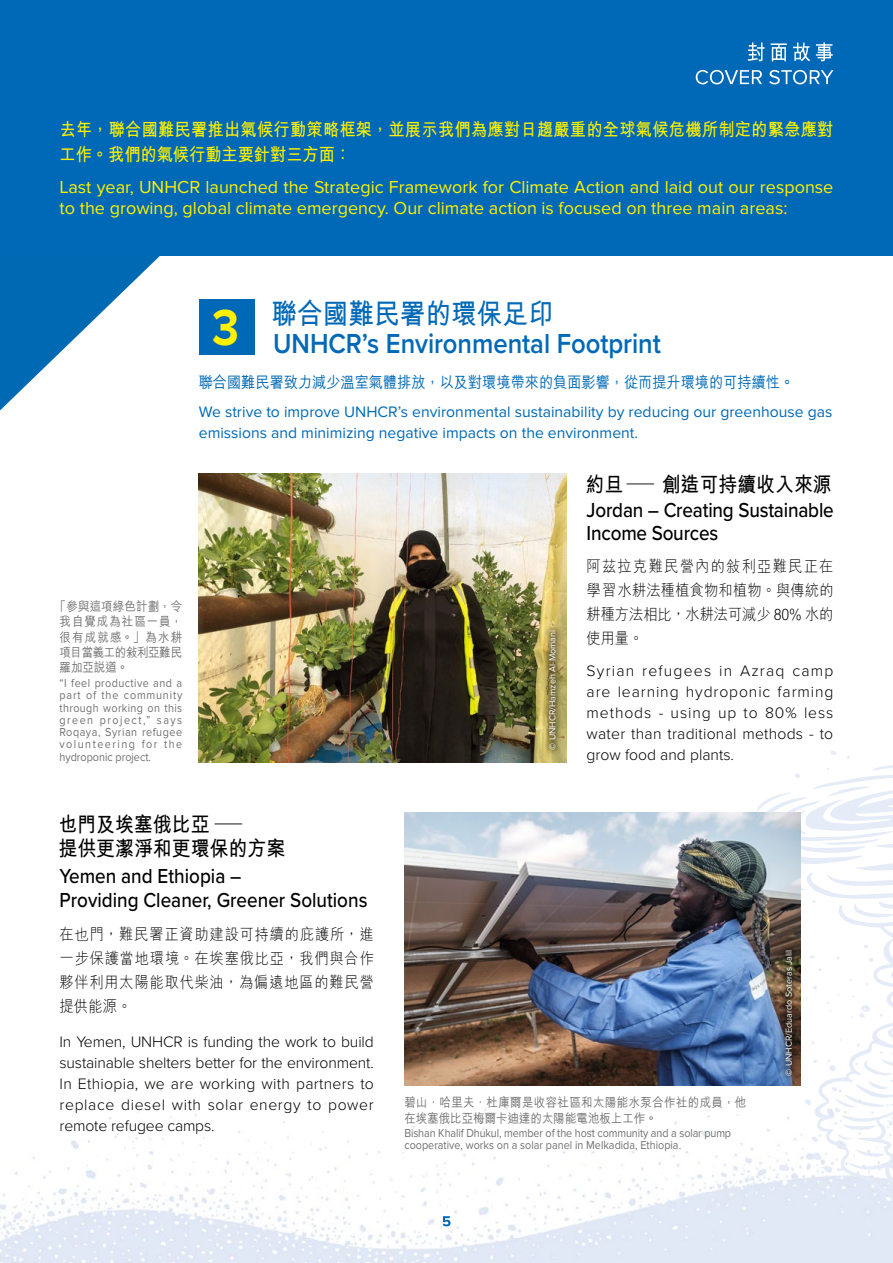
<style>
.page{position:relative;width:893px;height:1263px;background:#fff}
.page>*{position:absolute;margin:0;border:0;box-sizing:border-box;transform-origin:0 0}
.t1{font:700 52.5px "Proxima Nova";color:#fff100;scale:.87 1}
.t2{font:600 28.5px "Proxima Nova";color:#0069b7;scale:.9 1}
.t3{font:700 28.5px "M Hei HK";color:#0069b7;scale:.9 1}
.t4{font:500 21px/23.2px "Proxima Nova";color:#000;scale:.9 1}
.t5{font:700 21px/24px "M Hei HK";color:#000;scale:.9 1}
.t6{font:18px/21px "Proxima Nova";color:#fff100}
.t7{font:700 18px/25.5px "M Hei HK";letter-spacing:.015em;color:#fff100;scale:.9 1}
.t8{font:300 15.75px/21px "Proxima Nova";letter-spacing:.015em;color:#000;text-align:justify}
.t9{font:15.75px/21px "Proxima Nova";color:#0069b7}
.t10{font:300 15.75px/24px "M Hei HK";letter-spacing:.06em;color:#000;text-align:justify;scale:.9 1}
.t11{font:500 15.75px "M Hei HK";color:#0069b7;scale:.9 1}
.t12{font:500 12.75px/15.6px "M Hei HK";letter-spacing:.03em;color:#727171;scale:.9 1}
.t13{font:500 12.75px/15.3px "M Hei HK";letter-spacing:.01em;color:#727171;text-align:justify;scale:.9 1}
.t14{font:12px/12.3px "Proxima Nova";color:#727171;scale:.9 1}
.t15{font:9px "Proxima Nova";color:#fff}
.s1{font-weight:900}
</style>
<div class="page">
<img style="left:0;top:1072px;width:893px;height:191px">
<svg style="left:751px;top:751px;width:142px;height:445px"></svg>
<img style="left:404px;top:813px;width:397px;height:272px">
<img style="left:199px;top:473px;width:368px;height:290px">
<svg style="left:0;top:255px;width:162px;height:155px"></svg>
<div style="left:0;top:0;width:893px;height:255px;background:#0069b7"></div>
<svg style="left:443px;top:1216px;width:7px;height:10px"></svg>
<svg style="left:696px;top:70px;width:137px;height:14px"></svg>
<svg style="left:748px;top:42px;width:85px;height:20px"></svg>
<div style="left:199px;top:299px;width:55px;height:56px;background:#0069b7"></div>
<div style="left:33px;top:573px;width:176px;height:216px;background:#fff"></div>
<div style="left:778px;top:943px;width:21px;height:139px;background:#000;opacity:.75"></div>
<div style="left:542px;top:623px;width:21px;height:133px;background:#000;opacity:.75"></div>
<p class="t7" style="left:60px;top:115px;width:861px">去年，聯合國難民署推出氣候行動策略框架，並展示我們為應對日趨嚴重的全球氣候危機所制定的緊急應對工作。我們的氣候行動主要針對三方面：</p>
<p class="t6" style="left:60px;top:177px;width:775px">Last year, UNHCR launched the Strategic Framework for Climate Action and laid out our response to the growing, global climate emergency. Our climate action is focused on three main areas:</p>
<h2 class="t3" style="left:271px;top:293px;width:315px">聯合國難民署的環保足印</h2>
<h1 class="t1" style="left:212px;top:297px;width:32px">3</h1>
<p class="t11" style="left:199px;top:371px;width:663px">聯合國難民署致力減少溫室氣體排放，以及對環境帶來的負面影響，從而提升環境的可持續性。</p>
<p class="t9" style="left:199px;top:402px;width:635px">We strive to improve UNHCR’s environmental sustainability by reducing our greenhouse gas emissions and minimizing negative impacts on the environment.</p>
<h2 class="t2" style="left:273px;top:322px;width:432px">UNHCR’s Environmental Footprint</h2>
<h3 class="t5" style="left:586px;top:471px;width:275px">約旦 — 創造可持續收入來源</h3>
<p class="t13" style="left:60px;top:598px;width:138px;text-indent:-5px">「參與這項綠色計劃，令我自覺成為社區一員，很有成就感。」為水耕項目當義工的敍利亞難民羅加亞說道。</p>
<p class="t14" style="left:60px;top:677px;width:138px;text-align:justify">“I feel productive and a part of the community through working on this green project,” says Roqaya, Syrian refugee volunteering for the hydroponic project.</p>
<h3 class="t5" style="left:58px;top:810px;width:254px">也門及埃塞俄比亞 —<br>提供更潔淨和更環保的方案</h3>
<h3 class="t4" style="left:60px;top:864px;width:344px">Yemen and Ethiopia –<br>Providing Cleaner, Greener Solutions</h3>
<p class="t10" style="left:60px;top:921px;width:351px">在也門，難民署正資助建設可持續的庇護所，進一步保護當地環境。在埃塞俄比亞，我們與合作夥伴利用太陽能取代柴油，為偏遠地區的難民營提供能源。</p>
<p class="t8" style="left:60px;top:1030px;width:316px">In Yemen, UNHCR is funding the work to build sustainable shelters better for the environment.<br>In Ethiopia, we are working with partners to replace diesel with solar energy to power remote refugee camps.</p>
<p class="t15" style="left:547px;top:750px;width:121px;rotate:-90deg"><span class="s1">©</span> UNHCR/Hamzeh Al-Momani</p>
<h3 class="t4" style="left:587px;top:498px;width:276px">Jordan – Creating Sustainable<br>Income Sources</h3>
<p class="t10" style="left:587px;top:554px;width:276px">阿茲拉克難民營內的敍利亞難民正在學習水耕法種植食物和植物。與傳統的耕種方法相比，水耕法可減少 80% 水的使用量。</p>
<p class="t8" style="left:587px;top:659px;width:248px">Syrian refugees in Azraq camp are learning hydroponic farming methods - using up to 80% less water than traditional methods - to grow food and plants.</p>
<p class="t15" style="left:784px;top:1075px;width:127px;rotate:-90deg"><span class="s1">©</span> UNHCR/Eduardo Soteras Jalil</p>
<p class="t12" style="left:404px;top:1093px;width:381px">碧山．哈里夫．杜庫爾是收容社區和太陽能水泵合作社的成員，他在埃塞俄比亞梅爾卡迪達的太陽能電池板上工作。</p>
<p class="t14" style="left:404px;top:1127px;width:365px">Bishan Khalif Dhukul, member of the host community and a solar pump cooperative, works on a solar panel in Melkadida, Ethiopia.</p>
</div>
